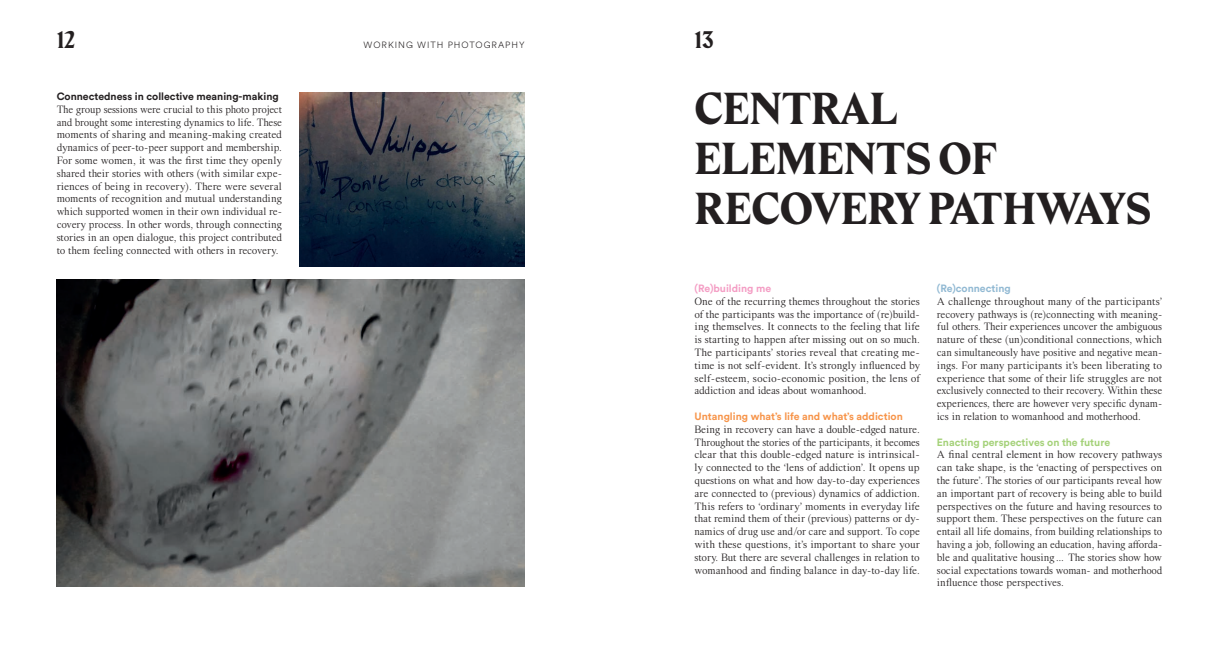
<style>
.page{position:relative;width:1219px;height:652px;background:#fff}
.page>*{position:absolute;margin:0;border:0;box-sizing:border-box;transform-origin:0 0}
.t1{font:44.6px/50px "Eksell Display Small";color:#231f20}
.t2{font:24px "Eksell Display Small";color:#231f20}
.t3{font:10.5px/12.8px "WT Kormelink";letter-spacing:-.02em;color:#231f20;text-align:justify}
.t4{font:700 10.5px "Circular Std";color:#231f20}
.t5{font:700 10.5px "Circular Std";color:#f79449}
.t6{font:700 10.5px "Circular Std";color:#a4d178}
.t7{font:700 10.5px "Circular Std";color:#f49dc4}
.t8{font:700 10.5px "Circular Std";color:#91b9d3}
.t9{font:300 9px "Circular XX";letter-spacing:.11em;color:#231f20}
</style>
<div class="page">
<img style="left:57px;top:279px;width:467px;height:307px">
<img style="left:299px;top:93px;width:225px;height:173px">
<h2 class="t2" style="left:57px;top:26px;width:20px">12</h2>
<h2 class="t2" style="left:694px;top:26px;width:21px">13</h2>
<p class="t9" style="left:364px;top:39px;width:163px">WORKING WITH PHOTOGRAPHY</p>
<p class="t4" style="left:57px;top:90px;width:224px">Connectedness in collective meaning-making</p>
<p class="t3" style="left:57px;top:103px;width:227px">The group sessions were crucial to this photo project and brought some interesting dynamics to life. These moments of sharing and meaning-making created dynamics of peer-to-peer support and membership.<br>For some women, it was the first time they openly shared their stories with others (with similar expe&shy;riences of being in recovery). There were several moments of recognition and mutual understanding which supported women in their own individual re&shy;covery process. In other words, through connecting stories in an open dialogue, this project contributed to them feeling connected with others in recovery.</p>
<h1 class="t1" style="left:694px;top:84px;width:458px">CENTRAL<br>ELEMENTS OF<br>RECOVERY PATHWAYS</h1>
<p class="t7" style="left:694px;top:282px;width:78px">(Re)building me</p>
<p class="t3" style="left:694px;top:295px;width:227px">One of the recurring themes throughout the stories of the participants was the importance of (re)build&shy;ing themselves. It connects to the feeling that life is starting to happen after missing out on so much.<br>The participants’ stories reveal that creating me&shy;time is not self-evident. It’s strongly influenced by self-esteem, socio-economic position, the lens of addiction and ideas about womanhood.</p>
<p class="t5" style="left:694px;top:410px;width:210px">Untangling what’s life and what’s addiction</p>
<p class="t3" style="left:694px;top:423px;width:227px">Being in recovery can have a double-edged nature.<br>Throughout the stories of the participants, it becomes clear that this double-edged nature is intrinsical&shy;ly connected to the ‘lens of addiction’. It opens up questions on what and how day-to-day experiences are connected to (previous) dynamics of addiction.<br>This refers to ‘ordinary’ moments in everyday life that remind them of their (previous) patterns or dy&shy;namics of drug use and/or care and support. To cope with these questions, it’s important to share your story. But there are several challenges in relation to womanhood and finding balance in day-to-day life.</p>
<p class="t8" style="left:937px;top:282px;width:75px">(Re)connecting</p>
<p class="t3" style="left:937px;top:295px;width:227px">A challenge throughout many of the participants’ recovery pathways is (re)connecting with meaning&shy;ful others. Their experiences uncover the ambiguous nature of these (un)conditional connections, which can simultaneously have positive and negative mean&shy;ings. For many participants it’s been liberating to experience that some of their life struggles are not exclusively connected to their recovery. Within these experiences, there are however very specific dynam&shy;ics in relation to womanhood and motherhood.</p>
<p class="t6" style="left:937px;top:435px;width:175px">Enacting perspectives on the future</p>
<p class="t3" style="left:937px;top:449px;width:227px">A final central element in how recovery pathways can take shape, is the ‘enacting of perspectives on the future’. The stories of our participants reveal how an important part of recovery is being able to build perspectives on the future and having resources to support them. These perspectives on the future can entail all life domains, from building relationships to having a job, following an education, having a orda&shy;ble and qualitative housing… The stories show how social expectations towards woman- and motherhood influence those perspectives.</p>
</div>
